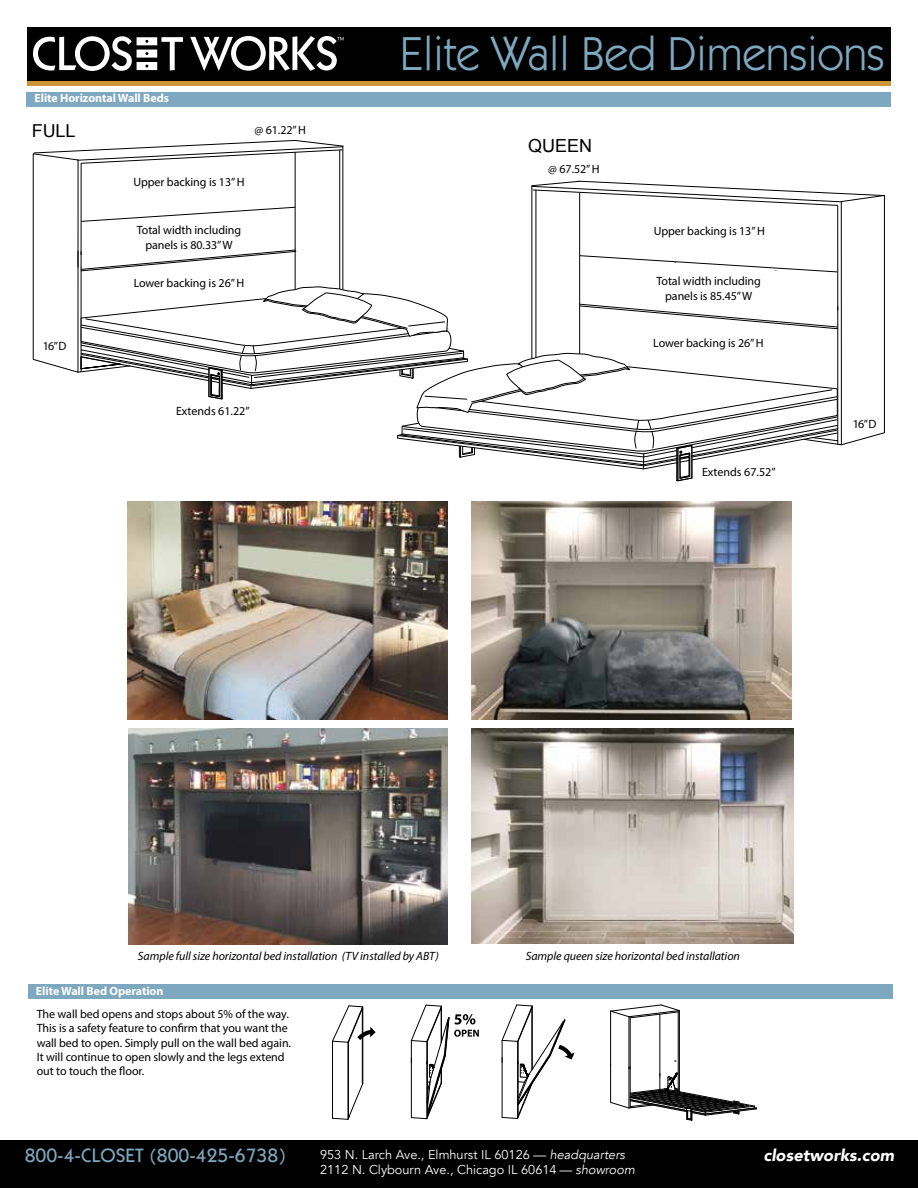
<style>
.page{position:relative;width:918px;height:1188px;background:#fff}
.page>*{position:absolute;margin:0;border:0;box-sizing:border-box;transform-origin:0 0}
.t1{font:47.85px "ITC Kabel Std";color:#7ea8bf}
.t2{font:500 19.5px "ITC Kabel Std";color:#7ea8bf}
.t3{font:18px "Arial";color:#000}
.t4{font:17.85px "Helvetica";color:#000}
.t5{font:italic 900 16.5px "Avenir";color:#fff}
.t6{font:12.75px/15.3px "Avenir";color:#fff}
.t7{font:12px/14.4px "Myriad Pro";letter-spacing:-.005em;color:#000;text-align:center}
.t8{font:italic 12px "Myriad Pro";letter-spacing:-.005em;color:#000}
.t9{font:700 12px "Myriad Pro";letter-spacing:-.005em;color:#fff}
.s1{font-style:italic}
</style>
<div class="page">
<div style="left:0;top:1140px;width:918px;height:48px;background:#000"></div>
<div style="left:27px;top:27px;width:864px;height:54px;background:#000"></div>
<hr style="left:27px;top:81px;width:864px;height:4px;background:#cc9638">
<svg style="left:33px;top:36px;width:150px;height:35px"></svg>
<svg style="left:190px;top:36px;width:153px;height:35px"></svg>
<div style="left:26px;top:92px;width:865px;height:14px;background:#7ea8bf"></div>
<img style="left:128px;top:502px;width:320px;height:217px">
<img style="left:129px;top:728px;width:318px;height:216px">
<img style="left:472px;top:502px;width:320px;height:218px">
<img style="left:472px;top:728px;width:322px;height:216px">
<svg style="left:32px;top:140px;width:853px;height:341px"></svg>
<div style="left:28px;top:984px;width:864px;height:15px;background:#7ea8bf"></div>
<hr style="left:362px;top:1008px;width:1px;height:75px;background:#000">
<svg style="left:332px;top:1083px;width:31px;height:37px"></svg>
<hr style="left:363px;top:1007px;width:1px;height:76px;background:#000">
<svg style="left:332px;top:1005px;width:44px;height:38px"></svg>
<hr style="left:332px;top:1041px;width:1px;height:77px;background:#000">
<hr style="left:348px;top:1041px;width:1px;height:77px;background:#000">
<hr style="left:348px;top:1042px;width:1px;height:77px;background:#000">
<hr style="left:610px;top:1011px;width:1px;height:55px;background:#000">
<hr style="left:629px;top:1017px;width:1px;height:52px;background:#000">
<hr style="left:630px;top:1067px;width:1px;height:41px;background:#000">
<svg style="left:610px;top:1004px;width:70px;height:14px"></svg>
<hr style="left:678px;top:1011px;width:1px;height:80px;background:#000">
<hr style="left:679px;top:1011px;width:1px;height:81px;background:#000">
<hr style="left:610px;top:1065px;width:1px;height:37px;background:#000">
<hr style="left:629px;top:1067px;width:1px;height:41px;background:#000">
<hr style="left:630px;top:1017px;width:1px;height:51px;background:#000">
<hr style="left:660px;top:1014px;width:1px;height:62px;background:#000">
<svg style="left:610px;top:1073px;width:147px;height:48px"></svg>
<svg style="left:502px;top:1004px;width:73px;height:115px"></svg>
<svg style="left:411px;top:1005px;width:68px;height:114px"></svg>
<p class="t9" style="left:34px;top:90px;width:136px">Elite Horizontal Wall Beds</p>
<h3 class="t4" style="left:32px;top:117px;width:45px">FULL</h3>
<p class="t7" style="left:254px;top:122px;width:53px">@ 61.22” H</p>
<p class="t7" style="left:133px;top:175px;width:113px">Upper backing is 13” H</p>
<p class="t7" style="left:137px;top:223px;width:106px">Total width including panels is 80.33” W</p>
<p class="t7" style="left:43px;top:339px;width:25px">16”D</p>
<p class="t7" style="left:134px;top:275px;width:112px">Lower backing is 26” H</p>
<p class="t7" style="left:176px;top:404px;width:75px">Extends 61.22”</p>
<h1 class="t1" style="left:400px;top:25px;width:487px">Elite Wall Bed Dimensions</h1>
<h3 class="t3" style="left:528px;top:134px;width:66px">QUEEN</h3>
<p class="t7" style="left:548px;top:161px;width:53px">@ 67.52” H</p>
<p class="t7" style="left:654px;top:223px;width:113px">Upper backing is 13” H</p>
<p class="t7" style="left:657px;top:274px;width:106px">Total width including panels is 85.45” W</p>
<p class="t7" style="left:653px;top:335px;width:112px">Lower backing is 26” H</p>
<p class="t7" style="left:702px;top:464px;width:75px">Extends 67.52”</p>
<p class="t7" style="left:853px;top:416px;width:25px">16”D</p>
<p class="t8" style="left:138px;top:949px;width:302px">Sample full size horizontal bed installation (TV installed by ABT)</p>
<p class="t8" style="left:526px;top:949px;width:216px">Sample queen size horizontal bed installation</p>
<p class="t9" style="left:36px;top:983px;width:129px">Elite Wall Bed Operation</p>
<p class="t7" style="left:37px;top:1006px;width:256px;text-align:left">The wall bed opens and stops about 5% of the way.<br>This is a safety feature to confirm that you want the wall bed to open. Simply pull on the wall bed again.<br>It will continue to open slowly and the legs extend out to touch the floor.</p>
<h2 class="t2" style="left:25px;top:1143px;width:263px">800-4-CLOSET (800-425-6738)</h2>
<h3 class="t5" style="left:763px;top:1141px;width:132px">closetworks.com</h3>
<p class="t6" style="left:320px;top:1147px;width:316px">953 N. Larch Ave., Elmhurst IL 60126 — <span class="s1">headquarters<br></span>2112 N. Clybourn Ave., Chicago IL 60614 <span class="s1">— showroom</span></p>
</div>
